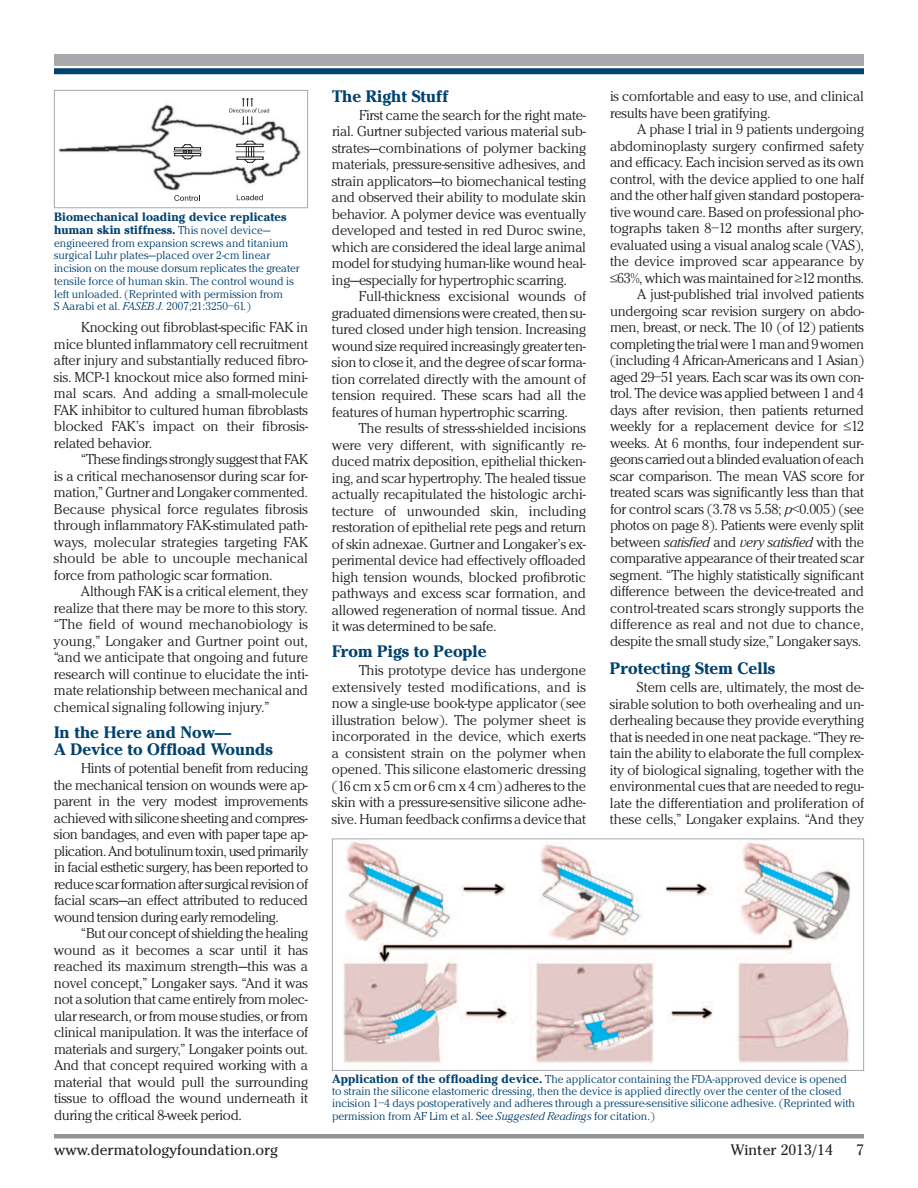
<style>
.page{position:relative;width:918px;height:1188px;background:#fff}
.page>*{position:absolute;margin:0;border:0;box-sizing:border-box;transform-origin:0 0}
.t1{font:700 16.5px/17.2px "Cheltenham";color:#004270}
.t2{font:15px/16.5px "L Cheltenham";letter-spacing:-.01em;color:#231f20;text-align:justify}
.t3{font:15px "Cheltenham";color:#231f20}
.t4{font:15px "L Cheltenham Itlic";letter-spacing:-.01em;color:#231f20}
.t5{font:12px/12.8px "L Cheltenham";letter-spacing:.01em;color:#004270}
.t6{font:700 12px/12.8px "Cheltenham";letter-spacing:.01em;color:#004270}
.s1{font-family:"L Cheltenham";font-weight:400}
.s2{font-family:"L Cheltenham Itlic"}
.s3{font-family:"L Cheltenham"}
.s4{font-family:"Cheltenham";font-weight:700}
</style>
<div class="page">
<div style="left:54px;top:54px;width:810px;height:12px;background:#a8a9ad"></div>
<div style="left:54px;top:68px;width:810px;height:6px;background:#004270"></div>
<hr style="left:54px;top:1134px;width:810px;height:4px;background:#939598">
<img style="left:343px;top:840px;width:508px;height:224px">
<div style="left:332px;top:838px;width:532px;height:233px;border:1px solid #a8a9ad"></div>
<img style="left:59px;top:104px;width:242px;height:87px">
<hr style="left:235px;top:151px;width:30px;height:1px;background:#757679">
<svg style="left:173px;top:140px;width:91px;height:24px"></svg>
<svg style="left:237px;top:195px;width:26px;height:5px"></svg>
<svg style="left:174px;top:195px;width:26px;height:6px"></svg>
<svg style="left:229px;top:98px;width:40px;height:27px"></svg>
<div style="left:54px;top:90px;width:254px;height:118px;border:1px solid #a8a9ad"></div>
<p class="t6" style="left:54px;top:210px;width:234px">Biomechanical loading device replicates human skin stiffness. <span class="s1">This novel device—</span></p>
<p class="t5" style="left:54px;top:236px;width:247px">engineered from expansion screws and titanium surgical Luhr plates—placed over 2-cm linear incision on the mouse dorsum replicates the greater tensile force of human skin. The control wound is left unloaded. (Reprinted with permission from<br>S Aarabi et al. <span class="s2">FASEB J.</span> 2007;21:3250–61.)</p>
<p class="t2" style="left:54px;top:319px;width:256px;text-indent:27px">Knocking out fibroblast-specific FAK in mice blunted inflammatory cell recruitment after injury and substantially reduced fibro&shy;sis. MCP-1 knockout mice also formed mini&shy;mal scars. And adding a small-molecule FAK inhibitor to cultured human fibroblasts blocked FAK’s impact on their fibrosis&shy;related behavior.</p>
<p class="t2" style="left:54px;top:451px;width:256px;text-indent:27px">“These findingsstrongly suggest that FAK is a critical mechanosensor during scar for&shy;mation,” Gurtner and Longaker commented.<br>Because physical force regulates fibrosis through inflammatory FAK-stimulated path&shy;ways, molecular strategies targeting FAK should be able to uncouple mechanical force from pathologic scar formation.</p>
<p class="t2" style="left:54px;top:583px;width:256px;text-indent:27px">Although FAK is a critical element, they realize that there may be more to this story. “The field of wound mechanobiology is young,” Longaker and Gurtner point out, “and we anticipate that ongoing and future research will continue to elucidate the inti&shy;mate relationship between mechanical and chemical signaling following injury.”</p>
<p class="t1" style="left:54px;top:724px;width:220px">In the Here and Now—<br>A Device to Offload Wounds</p>
<p class="t2" style="left:54px;top:760px;width:256px;text-indent:27px">Hints of potential benefit from reducing the mechanical tension on wounds were ap&shy;parent in the very modest improvements achieved with silicone sheeting and compres&shy;sion bandages, and even with paper tape ap&shy;plication.Andbotulinumtoxin,usedprimarily in facial esthetic surgery, has been reported to reducescarformationaftersurgicalrevisionof facial scars—an effect attributed to reduced wound tension during early remodeling.</p>
<p class="t2" style="left:54px;top:925px;width:256px;text-indent:27px">“Butour conceptofshielding thehealing wound as it becomes a scar until it has reached its maximum strength—this was a novel concept,” Longaker says. “And it was not a solution that came entirely from molec&shy;ular research, or from mouse studies, or from clinical manipulation. It was the interface of materials and surgery,” Longaker points out.<br>And that concept required working with a material that would pull the surrounding tissue to offload the wound underneath it during the critical 8-week period.</p>
<p class="t1" style="left:332px;top:87px;width:118px">The Right Stuff</p>
<p class="t2" style="left:332px;top:106px;width:256px;text-indent:27px">First came the search for the right mate&shy;rial. Gurtner subjected various material sub&shy;strates—combinations of polymer backing materials, pressure-sensitive adhesives, and strain applicators—to biomechanical testing and observed their ability to modulate skin behavior. A polymer device was eventually developed and tested in red Duroc swine, which are considered the ideal large animal model for studying human-like wound heal&shy;ing—especially for hypertrophic scarring.</p>
<p class="t2" style="left:332px;top:288px;width:256px;text-indent:27px">Full-thickness excisional wounds of graduated dimensionswere created, then su&shy;tured closed under high tension. Increasing wound size required increasingly greater ten&shy;sion to close it, and the degree of scar forma&shy;tion correlated directly with the amount of tension required. These scars had all the features of human hypertrophic scarring.</p>
<p class="t2" style="left:332px;top:420px;width:256px;text-indent:27px">The results of stress-shielded incisions were very different, with significantly re&shy;duced matrix deposition, epithelial thicken&shy;ing, and scar hypertrophy. The healed tissue actually recapitulated the histologic archi&shy;tecture of unwounded skin, including restoration of epithelial rete pegs and return of skin adnexae. Gurtner and Longaker’s ex&shy;perimental device had effectively offloaded high tension wounds, blocked profibrotic pathways and excess scar formation, and allowed regeneration of normal tissue. And it was determined to be safe.</p>
<p class="t1" style="left:332px;top:643px;width:156px">From Pigs to People</p>
<p class="t2" style="left:332px;top:662px;width:256px;text-indent:27px">This prototype device has undergone extensively tested modifications, and is now a single-use book-type applicator (see illustration below). The polymer sheet is incorporated in the device, which exerts a consistent strain on the polymer when opened. This silicone elastomeric dressing (16 cm x 5 cm or 6 cm x 4 cm) adheres to the skin with a pressure-sensitive silicone adhe&shy;sive. Human feedback confirms a device that</p>
<p class="t2" style="left:610px;top:88px;width:255px">is comfortable and easy to use, and clinical results have been gratifying.</p>
<p class="t2" style="left:610px;top:121px;width:256px;text-align:right">A phase I trial in 9 patients undergoing abdominoplasty surgery confirmed safety and efficacy. Each incision served as its own control, with the device applied to one half and the other half given standard postopera&shy;tive wound care. Based on professional pho&shy;tographs taken 8–12 months after surgery, evaluated using a visual analog scale (VAS), the device improved scar appearance by ≤63%, whichwasmaintained for ≥12 months.<br>A just-published trial involved patients undergoing scar revision surgery on abdo&shy;men, breast, or neck. The 10 (of 12) patients completing the trialwere 1manand9women (including 4 African-Americans and 1 Asian) aged 29–51 years. Each scar was its own con&shy;trol. The device was applied between 1 and 4 days after revision, then patients returned weekly for a replacement device for ≤12 weeks. At 6 months, four independent sur&shy;geonscarriedoutablindedevaluationofeach scar comparison. The mean VAS score for treated scars was significantly less than that for control scars (3.78 vs 5.58; <span class="s2">p</span>&lt;0.005) (see photos on page 8). Patients were evenly split</p>
<p class="t4" style="left:610px;top:533px;width:256px"><span class="s3">between</span> satisfied <span class="s3">and</span> very satisfied <span class="s3">with the</span></p>
<p class="t2" style="left:610px;top:550px;width:256px">comparative appearance of their treated scar segment. “The highly statistically significant difference between the device-treated and control-treated scars strongly supports the difference as real and not due to chance, despite the small study size,” Longaker says.</p>
<p class="t1" style="left:610px;top:660px;width:167px">Protecting Stem Cells</p>
<p class="t2" style="left:610px;top:679px;width:256px;text-indent:27px">Stem cells are, ultimately, the most de&shy;sirable solution to both overhealing and un&shy;derhealing because they provide everything that is needed in one neat package. “They re&shy;tain the ability to elaborate the full complex&shy;ity of biological signaling, together with the environmental cues that are needed to regu&shy;late the differentiation and proliferation of these cells,” Longaker explains. “And they</p>
<p class="t5" style="left:332px;top:1072px;width:524px"><span class="s4">Application of the offloading device.</span> The applicator containing the FDA-approved device is opened to strain the silicone elastomeric dressing, then the device is applied directly over the center of the closed incision 1–4 days postoperatively and adheres through a pressure-sensitive silicone adhesive. (Reprinted with permission from AF Lim et al. See <span class="s2">Suggested Readings</span> for citation.)</p>
<p class="t3" style="left:54px;top:1141px;width:225px">www.dermatologyfoundation.org</p>
<p class="t3" style="left:731px;top:1141px;width:103px">Winter 2013/14</p>
<p class="t3" style="left:856px;top:1141px;width:9px">7</p>
</div>
